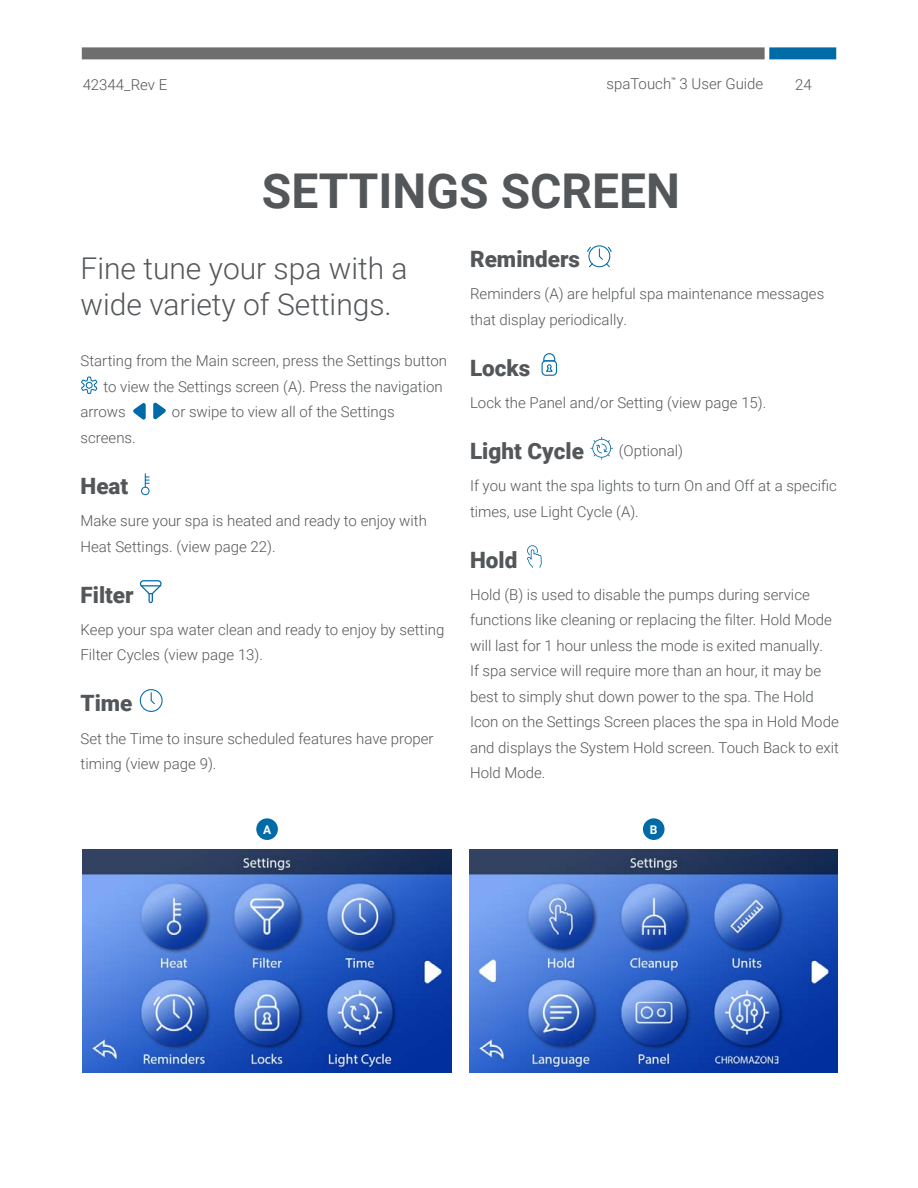
<style>
.page{position:relative;width:918px;height:1188px;background:#fff}
.page>*{position:absolute;margin:0;border:0;box-sizing:border-box;transform-origin:0 0}
.t1{font:700 48px "Roboto";color:#54575a}
.t2{font:300 30px/36px "Roboto";color:#54575a}
.t3{font:900 22.5px "Roboto";color:#54575a}
.t4{font:300 15px/25.5px "Roboto";color:#54575a}
.t5{font:700 12px "Roboto";color:#fff}
</style>
<div class="page">
<svg style="left:81px;top:377px;width:16px;height:17px"></svg>
<svg style="left:133px;top:403px;width:12px;height:17px"></svg>
<svg style="left:153px;top:402px;width:13px;height:18px"></svg>
<svg style="left:141px;top:473px;width:9px;height:22px"></svg>
<svg style="left:140px;top:580px;width:22px;height:23px"></svg>
<svg style="left:140px;top:689px;width:23px;height:23px"></svg>
<svg style="left:587px;top:245px;width:24px;height:22px"></svg>
<svg style="left:542px;top:353px;width:15px;height:23px"></svg>
<svg style="left:590px;top:437px;width:23px;height:23px"></svg>
<svg style="left:527px;top:545px;width:15px;height:23px"></svg>
<div style="left:769px;top:47px;width:67px;height:12px;background:#006ba7"></div>
<div style="left:82px;top:47px;width:683px;height:12px;background:#6e6e6e"></div>
<img style="left:82px;top:850px;width:369px;height:223px">
<img style="left:469px;top:850px;width:369px;height:223px">
<div style="left:256px;top:818px;width:22px;height:22px;background:#006ba7;border-radius:50%"></div>
<div style="left:643px;top:818px;width:22px;height:22px;background:#006ba7;border-radius:50%"></div>
<p class="t4" style="left:606px;top:71px;width:158px">spaTouch<sup>™</sup> 3 User Guide</p>
<p class="t4" style="left:83px;top:71px;width:86px">42344_Rev E</p>
<p class="t4" style="left:795px;top:71px;width:18px">24</p>
<p class="t1" style="left:262px;top:157px;width:420px">SETTINGS SCREEN</p>
<p class="t2" style="left:81px;top:250px;width:329px">Fine tune your spa with a wide variety of Settings.</p>
<p class="t4" style="left:81px;top:348px;width:368px">Starting from the Main screen, press the Settings button</p>
<p class="t4" style="left:104px;top:373px;width:341px">to view the Settings screen (A). Press the navigation</p>
<p class="t4" style="left:81px;top:399px;width:47px">arrows</p>
<p class="t4" style="left:172px;top:399px;width:224px">or swipe to view all of the Settings</p>
<p class="t4" style="left:81px;top:424px;width:57px">screens.</p>
<p class="t3" style="left:81px;top:470px;width:49px">Heat</p>
<p class="t4" style="left:81px;top:507px;width:348px">Make sure your spa is heated and ready to enjoy with<br>Heat Settings. (view page 22).</p>
<p class="t3" style="left:81px;top:579px;width:55px">Filter</p>
<p class="t4" style="left:81px;top:616px;width:365px">Keep your spa water clean and ready to enjoy by setting<br>Filter Cycles (view page 13).</p>
<p class="t3" style="left:81px;top:688px;width:53px">Time</p>
<p class="t4" style="left:81px;top:725px;width:355px">Set the Time to insure scheduled features have proper timing (view page 9).</p>
<p class="t3" style="left:470px;top:243px;width:112px">Reminders</p>
<p class="t4" style="left:470px;top:280px;width:356px">Reminders (A) are helpful spa maintenance messages that display periodically.</p>
<p class="t3" style="left:470px;top:352px;width:62px">Locks</p>
<p class="t4" style="left:470px;top:389px;width:298px">Lock the Panel and/or Setting (view page 15).</p>
<p class="t3" style="left:470px;top:435px;width:115px">Light Cycle</p>
<p class="t4" style="left:619px;top:437px;width:66px">(Optional)</p>
<p class="t4" style="left:470px;top:472px;width:368px">If you want the spa lights to turn On and Off at a specific times, use Light Cycle (A).</p>
<p class="t3" style="left:470px;top:544px;width:49px">Hold</p>
<p class="t4" style="left:470px;top:581px;width:370px">Hold (B) is used to disable the pumps during service functions like cleaning or replacing the filter. Hold Mode will last for 1 hour unless the mode is exited manually.<br>If spa service will require more than an hour, it may be best to simply shut down power to the spa. The Hold Icon on the Settings Screen places the spa in Hold Mode and displays the System Hold screen. Touch Back to exit Hold Mode.</p>
<p class="t5" style="left:263px;top:822px;width:10px">A</p>
<p class="t5" style="left:650px;top:822px;width:9px">B</p>
</div>
